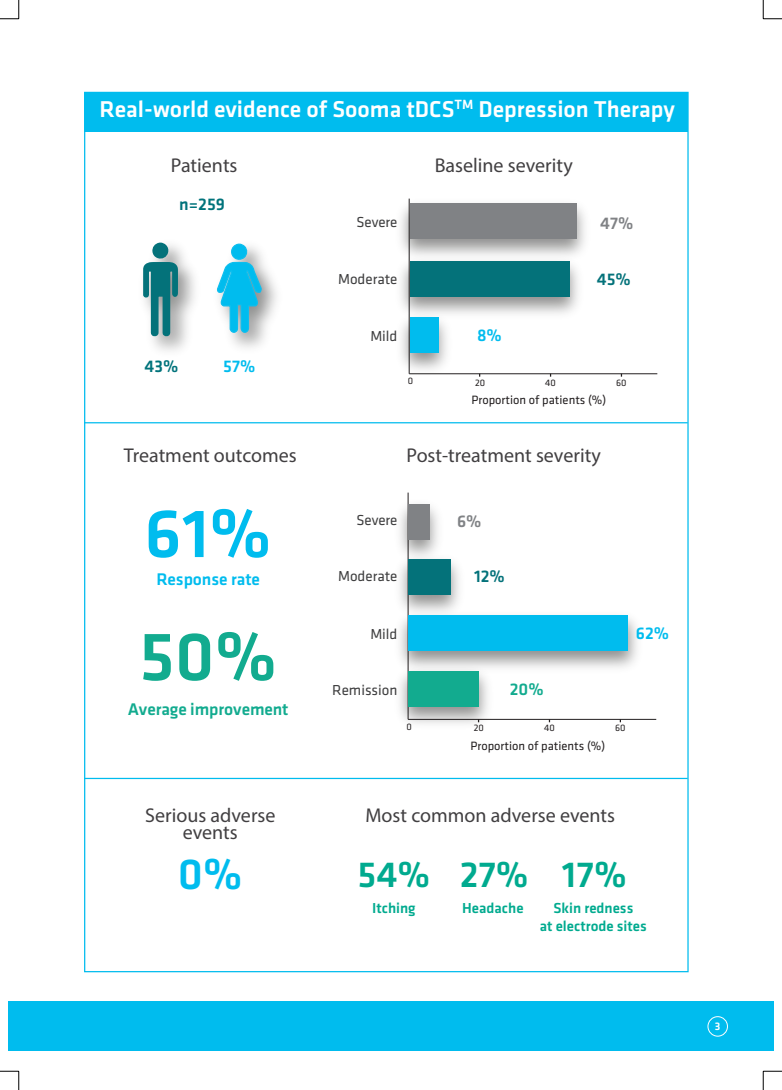
<style>
.page{position:relative;width:782px;height:1090px;background:#fff}
.page>*{position:absolute;margin:0;border:0;box-sizing:border-box;transform-origin:0 0}
.t1{font:500 71.25px "Klavika";color:#00bcee}
.t2{font:500 71.25px "Klavika";color:#12ab8f}
.t3{font:500 45px "Klavika";color:#00bcee}
.t4{font:500 37.5px "Klavika";color:#00aa8f}
.t5{font:500 23.75px "Klavika";color:#fff}
.t6{font:20px "Myriad Pro";color:#413f41}
.t7{font:500 17.5px "Klavika";letter-spacing:-.005em;color:#12ab8f}
.t8{font:500 17.5px "Klavika";letter-spacing:-.005em;color:#00bcee}
.t9{font:500 17.5px "Klavika";color:#00737b}
.t10{font:500 17.5px "Klavika";color:#04727a}
.t11{font:500 17.5px "Klavika";color:#808285}
.t12{font:15px "Klavika";color:#3e3e3f}
.t13{font:500 15px/18px "Klavika";color:#00aa8f;text-align:center}
.t14{font:12.5px "Klavika";color:#231f20}
.t15{font:500 11.38px "Klavika";color:#fff}
.t16{font:9.75px "Klavika";color:#231f20}
</style>
<div class="page">
<div style="left:8px;top:1001px;width:765px;height:50px;background:#00bcee"></div>
<div style="left:707px;top:1016px;width:20px;height:20px;border:1px solid #fff;border-radius:50%"></div>
<hr style="left:84px;top:422px;width:603px;height:1px;background:#00bcee">
<hr style="left:84px;top:778px;width:603px;height:1px;background:#00bcee">
<div style="left:84px;top:92px;width:603px;height:40px;background:#00bcee"></div>
<img style="left:152px;top:242px;width:43px;height:109px">
<svg style="left:143px;top:243px;width:35px;height:93px"></svg>
<svg style="left:216px;top:243px;width:47px;height:181px"></svg>
<hr style="left:409px;top:373px;width:248px;height:1px;background:#231f20">
<img style="left:401px;top:198px;width:184px;height:53px">
<div style="left:410px;top:204px;width:166px;height:35px;background:#808285"></div>
<img style="left:401px;top:251px;width:179px;height:63px">
<div style="left:410px;top:261px;width:159px;height:36px;background:#04727a"></div>
<img style="left:401px;top:307px;width:56px;height:68px">
<div style="left:410px;top:317px;width:28px;height:36px;background:#00bcee"></div>
<hr style="left:408px;top:719px;width:248px;height:1px;background:#231f20">
<hr style="left:408px;top:493px;width:1px;height:226px;background:#231f20">
<img style="left:400px;top:494px;width:38px;height:55px">
<div style="left:408px;top:504px;width:22px;height:36px;background:#808285"></div>
<img style="left:400px;top:549px;width:59px;height:56px">
<div style="left:408px;top:559px;width:43px;height:36px;background:#04727a"></div>
<img style="left:400px;top:605px;width:237px;height:63px">
<div style="left:408px;top:615px;width:220px;height:36px;background:#00bcee"></div>
<img style="left:400px;top:661px;width:98px;height:63px">
<div style="left:408px;top:671px;width:71px;height:36px;background:#12ab8f"></div>
<svg style="left:0;top:0;width:20px;height:20px"></svg>
<svg style="left:0;top:1070px;width:20px;height:20px"></svg>
<svg style="left:762px;top:0;width:20px;height:20px"></svg>
<svg style="left:762px;top:1070px;width:20px;height:20px"></svg>
<p class="t5" style="left:100px;top:96px;width:576px">Real-world evidence of Sooma tDCS<sup>TM</sup> Depression Therapy</p>
<p class="t6" style="left:171px;top:153px;width:68px">Patients</p>
<p class="t6" style="left:434px;top:153px;width:140px">Baseline severity</p>
<p class="t9" style="left:179px;top:195px;width:47px">n=259</p>
<p class="t9" style="left:145px;top:356px;width:35px">43%</p>
<p class="t8" style="left:223px;top:356px;width:34px">57%</p>
<p class="t12" style="left:356px;top:214px;width:43px">Severe</p>
<p class="t12" style="left:338px;top:270px;width:61px">Moderate</p>
<p class="t11" style="left:600px;top:213px;width:35px">47%</p>
<p class="t10" style="left:596px;top:269px;width:36px">45%</p>
<p class="t12" style="left:370px;top:328px;width:29px">Mild</p>
<p class="t8" style="left:477px;top:326px;width:26px">8%</p>
<p class="t16" style="left:407px;top:376px;width:7px">0</p>
<p class="t16" style="left:475px;top:377px;width:12px">20</p>
<p class="t16" style="left:545px;top:377px;width:12px">40</p>
<p class="t16" style="left:616px;top:377px;width:12px">60</p>
<p class="t14" style="left:471px;top:393px;width:136px">Proportion of patients (%)</p>
<p class="t6" style="left:124px;top:443px;width:175px">Treatment outcomes</p>
<p class="t6" style="left:406px;top:443px;width:196px">Post-treatment severity</p>
<h1 class="t1" style="left:144px;top:495px;width:129px">61%</h1>
<p class="t8" style="left:156px;top:569px;width:105px">Response rate</p>
<h1 class="t2" style="left:139px;top:618px;width:140px">50%</h1>
<p class="t7" style="left:128px;top:699px;width:162px">Average improvement</p>
<p class="t12" style="left:356px;top:512px;width:43px">Severe</p>
<p class="t11" style="left:457px;top:511px;width:26px">6%</p>
<p class="t12" style="left:338px;top:568px;width:61px">Moderate</p>
<p class="t10" style="left:474px;top:567px;width:32px">12%</p>
<p class="t12" style="left:370px;top:626px;width:29px">Mild</p>
<p class="t8" style="left:636px;top:623px;width:35px">62%</p>
<p class="t12" style="left:332px;top:682px;width:67px">Remission</p>
<p class="t7" style="left:510px;top:679px;width:35px">20%</p>
<p class="t16" style="left:406px;top:721px;width:7px">0</p>
<p class="t16" style="left:474px;top:723px;width:12px">20</p>
<p class="t16" style="left:544px;top:723px;width:12px">40</p>
<p class="t16" style="left:615px;top:723px;width:12px">60</p>
<p class="t14" style="left:470px;top:739px;width:136px">Proportion of patients (%)</p>
<p class="t6" style="left:145px;top:803px;width:132px">Serious adverse</p>
<p class="t6" style="left:365px;top:803px;width:251px">Most common adverse events</p>
<p class="t6" style="left:183px;top:820px;width:57px">events</p>
<h2 class="t3" style="left:178px;top:849px;width:66px">0%</h2>
<h3 class="t4" style="left:357px;top:854px;width:173px">54% 27%</h3>
<p class="t13" style="left:372px;top:899px;width:45px">Itching</p>
<p class="t13" style="left:462px;top:899px;width:63px">Headache</p>
<h3 class="t4" style="left:562px;top:854px;width:67px">17%</h3>
<p class="t13" style="left:540px;top:899px;width:108px">Skin redness<br>at electrode sites</p>
<p class="t15" style="left:715px;top:1020px;width:7px">3</p>
</div>
